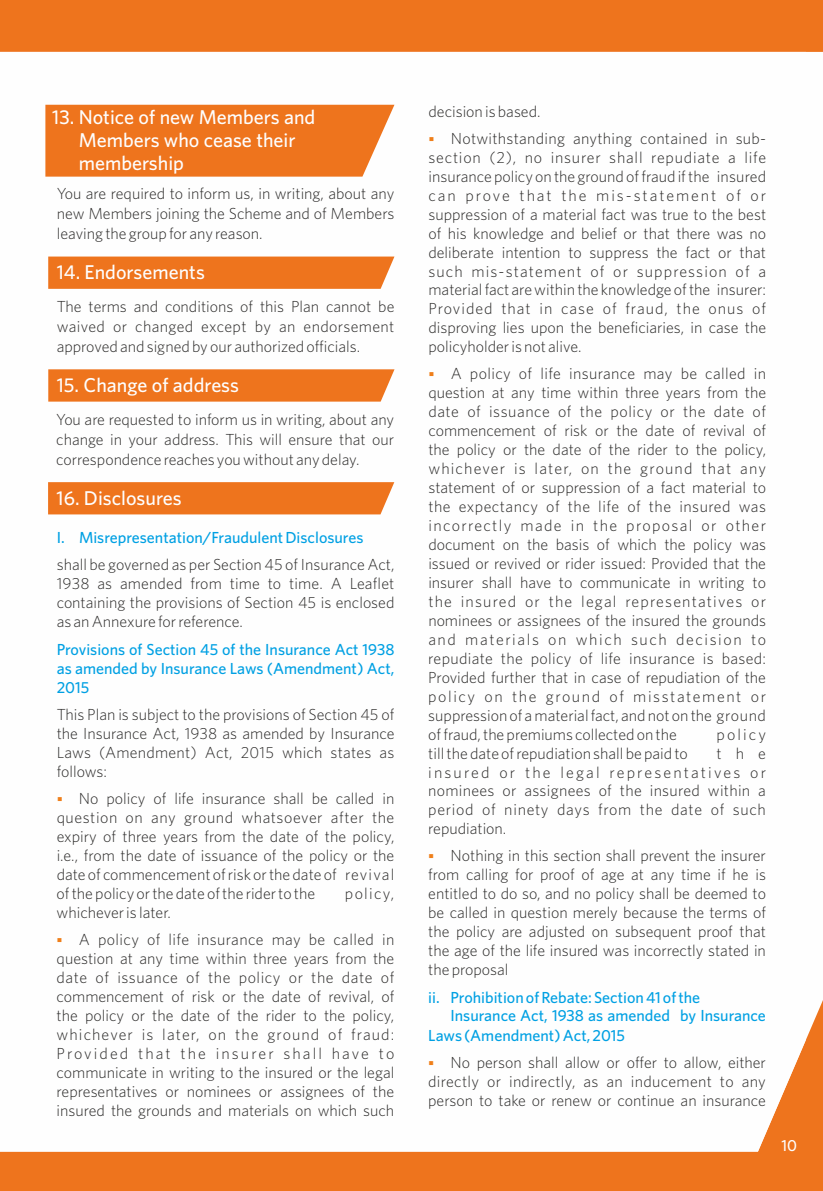
<style>
.page{position:relative;width:823px;height:1191px;background:#fff}
.page>*{position:absolute;margin:0;border:0;box-sizing:border-box;transform-origin:0 0}
.t1{font:500 20px/23px "Whitney";color:#fefefe}
.t2{font:300 16px/19px "Whitney";color:#2b2a29;text-align:justify}
.t3{font:500 16px/19.4px "Whitney";color:#00a0e3;text-align:justify}
.t4{font:500 16px "Whitney";color:#fefefe}
.s1{color:#ef7f1a}
</style>
<div class="page">
<div style="left:0;top:0;width:822px;height:1191px;background:#ee741d"></div>
<div style="left:805px;top:52px;width:17px;height:990px;background:#fefefe"></div>
<div style="left:0;top:52px;width:805px;height:1099px;background:#fefefe"></div>
<svg style="left:45px;top:105px;width:349px;height:72px"></svg>
<svg style="left:48px;top:256px;width:346px;height:33px"></svg>
<svg style="left:48px;top:369px;width:346px;height:32px"></svg>
<svg style="left:48px;top:482px;width:346px;height:32px"></svg>
<p class="t1" style="left:79px;top:107px;width:238px;text-indent:-26px">13. Notice of new Members and<br>Members who cease their membership</p>
<p class="t2" style="left:57px;top:185px;width:339px;line-height:19.8px">You are required to inform us, in writing, about any new Members joining the Scheme and of Members leaving the group for any reason.</p>
<p class="t1" style="left:57px;top:262px;width:149px">14. Endorsements</p>
<p class="t2" style="left:57px;top:298px;width:339px;line-height:19.8px">The terms and conditions of this Plan cannot be waived or changed except by an endorsement approved and signed by our authorized officials.</p>
<p class="t1" style="left:57px;top:375px;width:184px">15. Change of address</p>
<p class="t2" style="left:56px;top:411px;width:339px;line-height:19.8px">You are requested to inform us in writing, about any change in your address. This will ensure that our correspondence reaches you without any delay.</p>
<p class="t1" style="left:57px;top:488px;width:126px">16. Disclosures</p>
<p class="t3" style="left:57px;top:529px;width:308px">I. Misrepresentation/Fraudulent Disclosures</p>
<p class="t2" style="left:57px;top:556px;width:339px">shall be governed as per Section 45 of Insurance Act, 1938 as amended from time to time. A Leaflet containing the provisions of Section 45 is enclosed as an Annexure for reference.</p>
<p class="t3" style="left:57px;top:640px;width:339px">Provisions of Section 45 of the Insurance Act 1938 as amended by Insurance Laws (Amendment) Act, 2015</p>
<p class="t2" style="left:57px;top:706px;width:339px">This Plan is subject to the provisions of Section 45 of the Insurance Act, 1938 as amended by Insurance Laws (Amendment) Act, 2015 which states as follows:</p>
<p class="t2" style="left:57px;top:790px;width:339px"><span class="s1">▪</span> No policy of life insurance shall be called in question on any ground whatsoever after the expiry of three years from the date of the policy, i.e., from the date of issuance of the policy or the date of commencement of risk or the date of revival of the policy or the date of the rider to the</p>
<p class="t2" style="left:345px;top:885px;width:51px">policy,</p>
<p class="t2" style="left:57px;top:904px;width:116px">whichever is later.</p>
<p class="t2" style="left:57px;top:931px;width:339px"><span class="s1">▪</span> A policy of life insurance may be called in question at any time within three years from the date of issuance of the policy or the date of commencement of risk or the date of revival, of the policy or the date of the rider to the policy, whichever is later, on the ground of fraud:<br>Provided that the insurer shall have to communicate in writing to the insured or the legal representatives or nominees or assignees of the insured the grounds and materials on which such</p>
<p class="t2" style="left:428px;top:103px;width:113px">decision is based.</p>
<p class="t2" style="left:428px;top:130px;width:339px"><span class="s1">▪</span> Notwithstanding anything contained in sub&shy;section (2), no insurer shall repudiate a life insurance policy on the ground of fraud if the insured can prove that the mis-statement of or suppression of a material fact was true to the best of his knowledge and belief or that there was no deliberate intention to suppress the fact or that such mis-statement of or suppression of a material fact are within the knowledge of the insurer:<br>Provided that in case of fraud, the onus of disproving lies upon the beneficiaries, in case the policyholder is not alive.</p>
<p class="t2" style="left:428px;top:365px;width:339px"><span class="s1">▪</span> A policy of life insurance may be called in question at any time within three years from the date of issuance of the policy or the date of commencement of risk or the date of revival of the policy or the date of the rider to the policy, whichever is later, on the ground that any statement of or suppression of a fact material to the expectancy of the life of the insured was incorrectly made in the proposal or other document on the basis of which the policy was issued or revived or rider issued: Provided that the insurer shall have to communicate in writing to the insured or the legal representatives or nominees or assignees of the insured the grounds and materials on which such decision to repudiate the policy of life insurance is based:<br>Provided further that in case of repudiation of the policy on the ground of misstatement or suppression of a material fact, and not on the ground of fraud, the premiums collected on the</p>
<p class="t2" style="left:716px;top:726px;width:51px">policy</p>
<p class="t2" style="left:428px;top:744px;width:261px">till the date of repudiation shall be paid to</p>
<p class="t2" style="left:428px;top:744px;width:339px;text-indent:288px">the insured or the legal representatives or nominees or assignees of the insured within a period of ninety days from the date of such repudiation.</p>
<p class="t2" style="left:428px;top:847px;width:339px"><span class="s1">▪</span> Nothing in this section shall prevent the insurer from calling for proof of age at any time if he is entitled to do so, and no policy shall be deemed to be called in question merely because the terms of the policy are adjusted on subsequent proof that the age of the life insured was incorrectly stated in the proposal</p>
<p class="t3" style="left:428px;top:988px;width:273px">ii. Prohibition of Rebate: Section 41 of the</p>
<p class="t3" style="left:450px;top:1007px;width:317px">Insurance Act, 1938 as amended by Insurance</p>
<p class="t3" style="left:428px;top:1026px;width:198px">Laws (Amendment) Act, 2015</p>
<p class="t2" style="left:428px;top:1054px;width:339px"><span class="s1">▪</span> No person shall allow or offer to allow, either directly or indirectly, as an inducement to any person to take or renew or continue an insurance</p>
<p class="t4" style="left:780px;top:1140px;width:17px">10</p>
</div>
